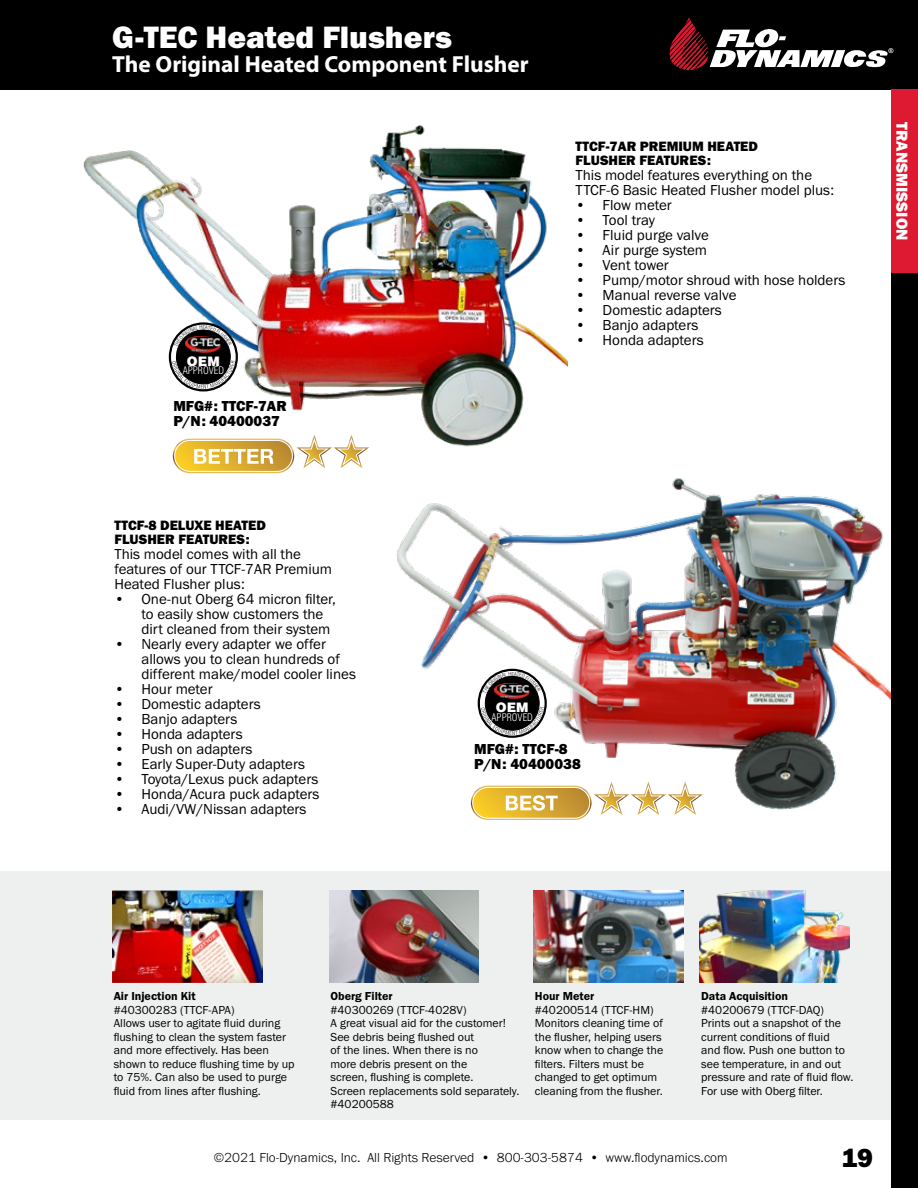
<style>
.page{position:relative;width:918px;height:1188px;background:#fff}
.page>*{position:absolute;margin:0;border:0;box-sizing:border-box;transform-origin:0 0}
.t1{font:31.95px "Franklin Gothic URW Hea";color:#fff}
.t2{font:27px "Franklin Gothic URW Hea";color:#000}
.t3{font:700 23.4px "Myriad Pro";color:#fff}
.t4{font:16.5px "Franklin Gothic URW Hea";color:#fff}
.t5{font:15px/15px "Franklin Gothic URW Boo";color:#000}
.t6{font:15px/15px "Franklin Gothic URW Hea";color:#000}
.t7{font:14.1px/14.1px "Franklin Gothic URW Hea";color:#000}
.t8{font:300 13.5px "Franklin Gothic URW";color:#000}
.t9{font:900 13.05px "Helvetica";color:#fff}
.t10{font:12px/13.5px "Franklin Gothic URW Boo";color:#000}
.t11{font:12px "Franklin Gothic URW Dem";color:#000}
.t12{font:300 condensed 10.2px "Helvetica";color:#fff}
.t13{font:700 4.05px "Myriad Pro";color:#fff}
</style>
<div class="page">
<div style="left:0;top:0;width:918px;height:90px;background:#000"></div>
<div style="left:0;top:872px;width:918px;height:248px;background:#eeefef"></div>
<img style="left:396px;top:478px;width:495px;height:332px">
<img style="left:83px;top:125px;width:484px;height:322px">
<img style="left:112px;top:890px;width:150px;height:92px">
<img style="left:329px;top:890px;width:150px;height:92px">
<img style="left:533px;top:890px;width:150px;height:92px">
<img style="left:700px;top:890px;width:150px;height:92px">
<svg style="left:478px;top:669px;width:69px;height:69px"></svg>
<div style="left:479px;top:670px;width:66px;height:66px;border:1px solid #000;border-radius:50%"></div>
<svg style="left:169px;top:322px;width:69px;height:69px"></svg>
<svg style="left:173px;top:434px;width:196px;height:39px"></svg>
<svg style="left:471px;top:781px;width:232px;height:39px"></svg>
<div style="left:891px;top:0;width:27px;height:1188px;background:#000"></div>
<div style="left:891px;top:90px;width:27px;height:183px;background:#dd1a32"></div>
<svg style="left:670px;top:17px;width:223px;height:53px"></svg>
<svg style="left:481px;top:672px;width:63px;height:63px"></svg>
<svg style="left:172px;top:325px;width:63px;height:64px"></svg>
<h1 class="t1" style="left:112px;top:17px;width:341px">G-TEC Heated Flushers</h1>
<h3 class="t3" style="left:112px;top:49px;width:418px">The Original Heated Component Flusher</h3>
<p class="t9" style="left:187px;top:352px;width:34px">OEM</p>
<p class="t12" style="left:183px;top:364px;width:43px">APPROVED</p>
<p class="t6" style="left:173px;top:398px;width:115px">MFG#: TTCF-7AR<br>P/N: 40400037</p>
<p class="t7" style="left:576px;top:139px;width:184px">TTCF-7AR PREMIUM HEATED<br>FLUSHER FEATURES:</p>
<p class="t5" style="left:576px;top:167px;width:260px">This model features everything on the<br>TTCF-6 Basic Heated Flusher model plus:</p>
<p class="t5" style="left:576px;top:197px;width:98px">• Flow meter</p>
<p class="t5" style="left:576px;top:212px;width:81px">• Tool tray</p>
<p class="t5" style="left:576px;top:227px;width:135px">• Fluid purge valve</p>
<p class="t5" style="left:576px;top:242px;width:133px">• Air purge system</p>
<p class="t5" style="left:576px;top:257px;width:95px">• Vent tower</p>
<p class="t5" style="left:576px;top:272px;width:271px">• Pump/motor shroud with hose holders</p>
<p class="t5" style="left:576px;top:287px;width:162px">• Manual reverse valve</p>
<p class="t5" style="left:576px;top:302px;width:148px">• Domestic adapters</p>
<p class="t5" style="left:576px;top:317px;width:124px">• Banjo adapters</p>
<p class="t5" style="left:576px;top:332px;width:130px">• Honda adapters</p>
<p class="t7" style="left:114px;top:518px;width:153px">TTCF-8 DELUXE HEATED<br>FLUSHER FEATURES:</p>
<p class="t5" style="left:114px;top:546px;width:219px">This model comes with all the features of our TTCF-7AR Premium<br>Heated Flusher plus:</p>
<p class="t5" style="left:141px;top:591px;width:196px;text-indent:-27px">• One-nut Oberg 64 micron filter, to easily show customers the dirt cleaned from their system</p>
<p class="t5" style="left:141px;top:636px;width:216px;text-indent:-27px">• Nearly every adapter we offer allows you to clean hundreds of different make/model cooler lines</p>
<p class="t5" style="left:114px;top:681px;width:100px">• Hour meter</p>
<p class="t5" style="left:114px;top:696px;width:148px">• Domestic adapters</p>
<p class="t5" style="left:114px;top:711px;width:124px">• Banjo adapters</p>
<p class="t5" style="left:114px;top:726px;width:130px">• Honda adapters</p>
<p class="t5" style="left:114px;top:741px;width:139px">• Push on adapters</p>
<p class="t5" style="left:114px;top:756px;width:192px">• Early Super-Duty adapters</p>
<p class="t5" style="left:114px;top:771px;width:205px">• Toyota/Lexus puck adapters</p>
<p class="t5" style="left:114px;top:786px;width:207px">• Honda/Acura puck adapters</p>
<p class="t5" style="left:114px;top:801px;width:194px">• Audi/VW/Nissan adapters</p>
<p class="t9" style="left:496px;top:699px;width:34px">OEM</p>
<p class="t12" style="left:492px;top:711px;width:43px">APPROVED</p>
<p class="t6" style="left:474px;top:741px;width:108px">MFG#: TTCF-8<br>P/N: 40400038</p>
<p class="t13" style="left:890px;top:48px;width:4px">R</p>
<h3 class="t4" style="left:913px;top:122px;width:120px;rotate:90deg">TRANSMISSION</h3>
<p class="t11" style="left:114px;top:989px;width:83px">Air Injection Kit</p>
<p class="t10" style="left:114px;top:1003px;width:182px">#40300283 (TTCF-APA)<br>Allows user to agitate fluid during flushing to clean the system faster and more effectively. Has been shown to reduce flushing time by up to 75%. Can also be used to purge fluid from lines after flushing.</p>
<p class="t11" style="left:331px;top:989px;width:64px">Oberg Filter</p>
<p class="t10" style="left:331px;top:1003px;width:190px">#40300269 (TTCF-4028V)<br>A great visual aid for the customer!<br>See debris being flushed out<br>of the lines. When there is no<br>more debris present on the<br>screen, flushing is complete.<br>Screen replacements sold separately. #40200588</p>
<p class="t11" style="left:535px;top:989px;width:61px">Hour Meter</p>
<p class="t10" style="left:535px;top:1003px;width:130px">#40200514 (TTCF-HM)<br>Monitors cleaning time of the flusher, helping users know when to change the filters. Filters must be changed to get optimum cleaning from the flusher.</p>
<p class="t11" style="left:701px;top:989px;width:88px">Data Acquisition</p>
<p class="t10" style="left:701px;top:1003px;width:154px">#40200679 (TTCF-DAQ)<br>Prints out a snapshot of the current conditions of fluid<br>and flow. Push one button to see temperature, in and out pressure and rate of fluid flow.<br>For use with Oberg filter.</p>
<p class="t8" style="left:214px;top:1149px;width:515px">©2021 Flo-Dynamics, Inc. All Rights Reserved • 800-303-5874 • www.flodynamics.com</p>
<h2 class="t2" style="left:841px;top:1141px;width:33px">19</h2>
</div>
